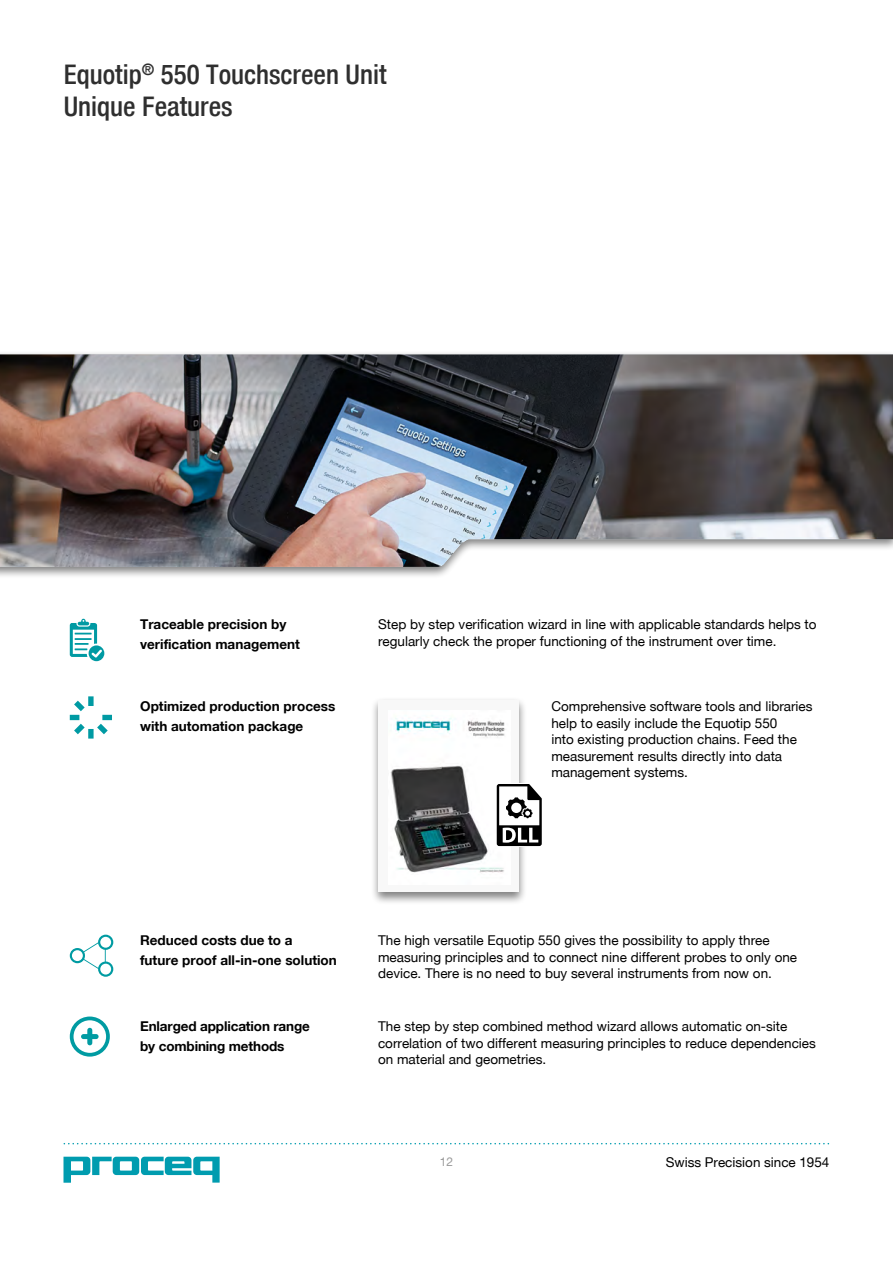
<style>
.page{position:relative;width:893px;height:1263px;background:#fff}
.page>*{position:absolute;margin:0;border:0;box-sizing:border-box;transform-origin:0 0}
.t1{font:500 condensed 27px/32.4px "Helvetica Neue";color:#2f2f2f}
.t2{font:13.5px/16.5px "Helvetica Neue";color:#000}
.t3{font:700 13.5px/19.5px "Helvetica Neue";color:#000}
.t4{font:12px "Helvetica Neue";color:#9b9b9b}
</style>
<div class="page">
<svg style="left:63px;top:1157px;width:157px;height:26px"></svg>
<svg style="left:64px;top:1143px;width:764px;height:1px"></svg>
<svg style="left:70px;top:619px;width:34px;height:42px"></svg>
<svg style="left:70px;top:696px;width:42px;height:42px"></svg>
<div style="left:370px;top:696px;width:157px;height:208px;background:#000;opacity:.5"></div>
<div style="left:378px;top:701px;width:141px;height:191px;background:#f8f8f8"></div>
<img style="left:391px;top:720px;width:114px;height:153px">
<svg style="left:497px;top:784px;width:45px;height:62px"></svg>
<svg style="left:70px;top:1016px;width:40px;height:40px"></svg>
<svg style="left:70px;top:935px;width:43px;height:42px"></svg>
<div style="left:0;top:351px;width:893px;height:229px;background:#000;opacity:.5"></div>
<img style="left:0;top:354px;width:893px;height:213px">
<h1 class="t1" style="left:64px;top:58px;width:324px">Equotip<sup>®</sup> 550 Touchscreen Unit<br>Unique Features</h1>
<p class="t3" style="left:140px;top:614px;width:161px">Traceable precision by verification management</p>
<p class="t2" style="left:378px;top:616px;width:440px">Step by step verification wizard in line with applicable standards helps to regularly check the proper functioning of the instrument over time.</p>
<p class="t3" style="left:140px;top:696px;width:197px">Optimized production process with automation package</p>
<p class="t2" style="left:551px;top:698px;width:263px">Comprehensive software tools and libraries help to easily include the Equotip 550<br>into existing production chains. Feed the measurement results directly into data management systems.</p>
<p class="t3" style="left:140px;top:930px;width:198px">Reduced costs due to a<br>future proof all-in-one solution</p>
<p class="t2" style="left:378px;top:932px;width:421px">The high versatile Equotip 550 gives the possibility to apply three measuring principles and to connect nine different probes to only one device. There is no need to buy several instruments from now on.</p>
<p class="t3" style="left:140px;top:1016px;width:171px">Enlarged application range by combining methods</p>
<p class="t2" style="left:378px;top:1018px;width:439px">The step by step combined method wizard allows automatic on-site correlation of two different measuring principles to reduce dependencies on material and geometries.</p>
<p class="t4" style="left:440px;top:1155px;width:15px">12</p>
<p class="t2" style="left:666px;top:1154px;width:165px">Swiss Precision since 1954</p>
</div>
